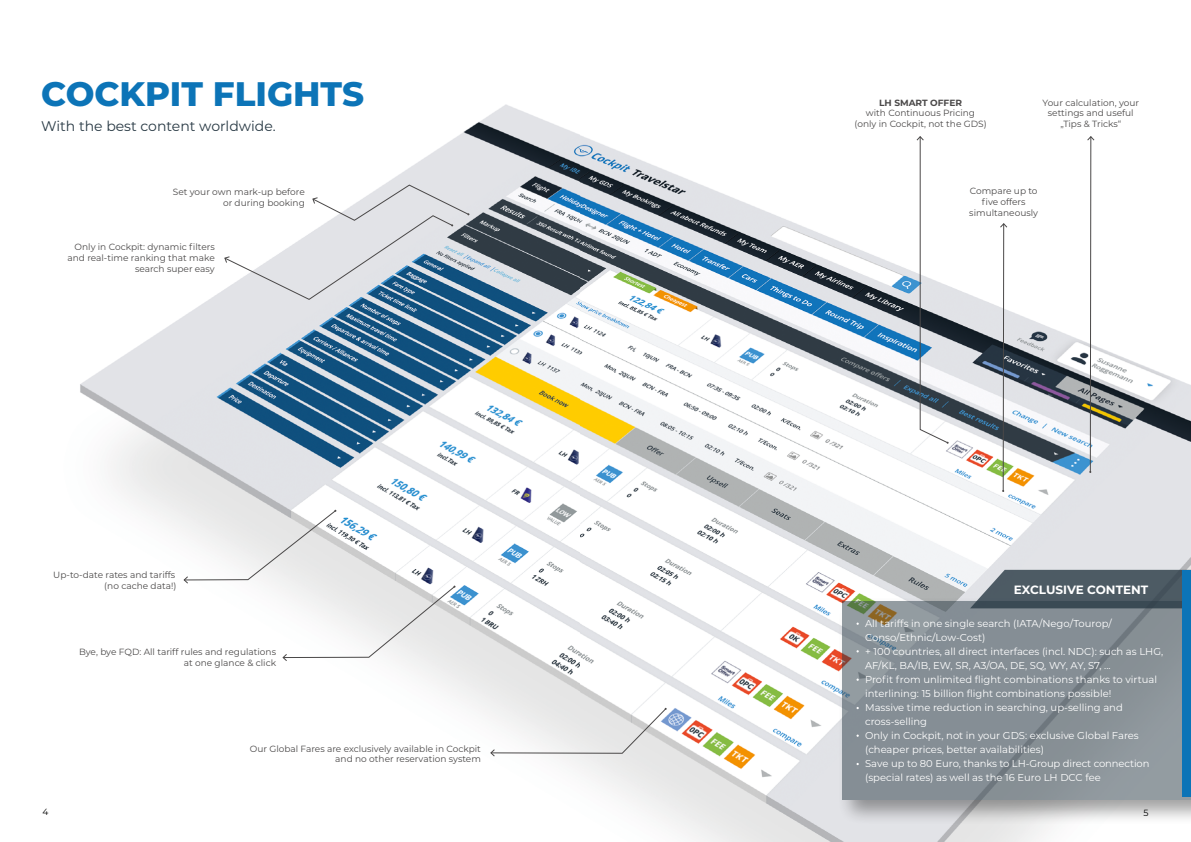
<style>
.page{position:relative;width:1191px;height:842px;background:#fff}
.page>*{position:absolute;margin:0;border:0;box-sizing:border-box;transform-origin:0 0}
.t1{font:800 34px "Montserrat";color:#0c74b7}
.t2{font:14px "Montserrat";color:#283944}
.t3{font:700 12px "Montserrat";color:#fff}
.t4{font:10px/14px "Montserrat";color:#fff}
.t5{font:9px/10.8px "Montserrat";color:#4a4848;text-align:right}
.t6{font:700 9px "Montserrat";color:#4a4848}
.t7{font:9px "Montserrat";color:#000}
</style>
<div class="page">
<img style="left:80px;top:104px;width:501px;height:666px">
<img style="left:581px;top:136px;width:610px;height:706px">
<div style="left:836px;top:595px;width:355px;height:231px;background:#000;opacity:.75"></div>
<svg style="left:842px;top:601px;width:349px;height:198px;background:#878f95"></svg>
<svg style="left:970px;top:570px;width:212px;height:38px;background:#55636b"></svg>
<div style="left:1182px;top:570px;width:9px;height:227px;background:#0c74b7"></div>
<svg style="left:224px;top:185px;width:245px;height:115px"></svg>
<svg style="left:183px;top:510px;width:272px;height:151px"></svg>
<svg style="left:1086px;top:136px;width:8px;height:337px"></svg>
<svg style="left:999px;top:223px;width:8px;height:269px"></svg>
<svg style="left:490px;top:708px;width:176px;height:49px"></svg>
<svg style="left:916px;top:136px;width:32px;height:308px"></svg>
<h1 class="t1" style="left:41px;top:69px;width:324px">COCKPIT FLIGHTS</h1>
<h2 class="t2" style="left:41px;top:116px;width:236px">With the best content worldwide.</h2>
<p class="t5" style="left:173px;top:186px;width:133px">Set your own mark-up before or during booking</p>
<p class="t5" style="left:67px;top:241px;width:149px">Only in Cockpit: dynamic filters and real-time ranking that make search super easy</p>
<p class="t5" style="left:53px;top:569px;width:125px">Up-to-date rates and tariffs (no cache data!)</p>
<p class="t5" style="left:79px;top:646px;width:198px">Bye, bye FQD: All tariff rules and regulations at one glance &amp; click</p>
<p class="t5" style="left:250px;top:743px;width:232px">Our Global Fares are exclusively available in Cockpit and no other reservation system</p>
<p class="t6" style="left:879px;top:96px;width:84px">LH SMART OFFER</p>
<p class="t5" style="left:854px;top:107px;width:134px;text-align:center">with Continuous Pricing (only in Cockpit, not the GDS)</p>
<p class="t5" style="left:1042px;top:97px;width:98px;text-align:center">Your calculation, your settings and useful „Tips &amp; Tricks“</p>
<p class="t5" style="left:969px;top:185px;width:70px;text-align:center">Compare up to five offers simultaneously</p>
<p class="t3" style="left:1013px;top:581px;width:136px">EXCLUSIVE CONTENT</p>
<p class="t4" style="left:865px;top:616px;width:300px">All tariffs in one single search (IATA/Nego/Tourop/ Conso/Ethnic/Low-Cost)<br>+ 100 countries, all direct interfaces (incl. NDC): such as LHG, AF/KL, BA/IB, EW, SR, A3/OA, DE, SQ, WY, AY, S7, ...<br>Profit from unlimited flight combinations thanks to virtual interlining: 15 billion flight combinations possible!<br>Massive time reduction in searching, up-selling and cross-selling<br>Only in Cockpit, not in your GDS: exclusive Global Fares (cheaper prices, better availabilities)<br>Save up to 80 Euro, thanks to LH-Group direct connection (special rates) as well as the 16 Euro LH DCC fee</p>
<p class="t7" style="left:43px;top:805px;width:7px">4</p>
<p class="t7" style="left:1143px;top:806px;width:7px">5</p>
</div>
